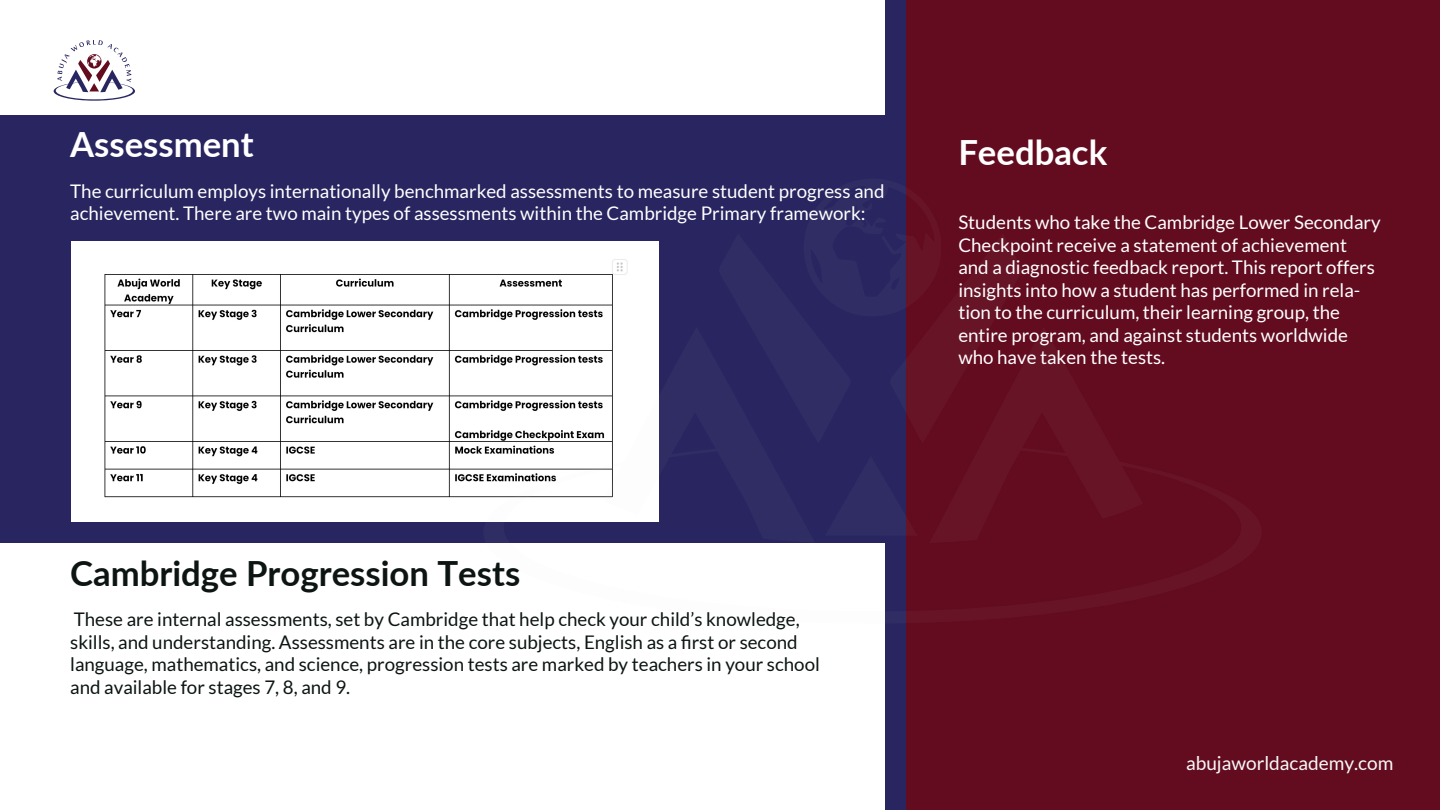
<style>
.page{position:relative;width:1440px;height:810px;background:#fff}
.page>*{position:absolute;margin:0;border:0;box-sizing:border-box;transform-origin:0 0}
.t1{font:700 34.72px "Lato";color:#0c1512}
.t2{font:700 34.72px "Lato";color:#fff}
.t3{font:19.05px "Lato";color:#f8f8f8}
.t4{font:18.75px/22.5px "Lato";color:#fff}
.t5{font:18.75px/22.5px "Lato";color:#0c1512}
</style>
<div class="page">
<div style="left:0;top:116px;width:885px;height:427px;background:#282560"></div>
<img style="left:72px;top:241px;width:532px;height:280px">
<div style="left:885px;top:0;width:151px;height:810px;background:#282560"></div>
<div style="left:906px;top:0;width:534px;height:810px;background:#630b1f"></div>
<svg style="left:54px;top:40px;width:81px;height:61px"></svg>
<div style="left:604px;top:241px;width:55px;height:204px;background:#fff"></div>
<svg style="left:483px;top:445px;width:176px;height:77px;background:#f0f0f0"></svg>
<h1 class="t2" style="left:70px;top:119px;width:185px">Assessment</h1>
<p class="t4" style="left:70px;top:180px;width:816px">The curriculum employs internationally benchmarked assessments to measure student progress and achievement. There are two main types of assessments within the Cambridge Primary framework:</p>
<h1 class="t2" style="left:958px;top:127px;width:150px">Feedback</h1>
<p class="t4" style="left:958px;top:211px;width:424px">Students who take the Cambridge Lower Secondary Checkpoint receive a statement of achievement and a diagnostic feedback report. This report offers insights into how a student has performed in rela&shy;tion to the curriculum, their learning group, the entire program, and against students worldwide who have taken the tests.</p>
<h1 class="t1" style="left:70px;top:548px;width:452px">Cambridge Progression Tests</h1>
<p class="t5" style="left:70px;top:608px;width:751px">These are internal assessments, set by Cambridge that help check your child’s knowledge, skills, and understanding. Assessments are in the core subjects, English as a first or second language, mathematics, and science, progression tests are marked by teachers in your school and available for stages 7, 8, and 9.</p>
<p class="t3" style="left:1186px;top:753px;width:209px">abujaworldacademy.com</p>
</div>
